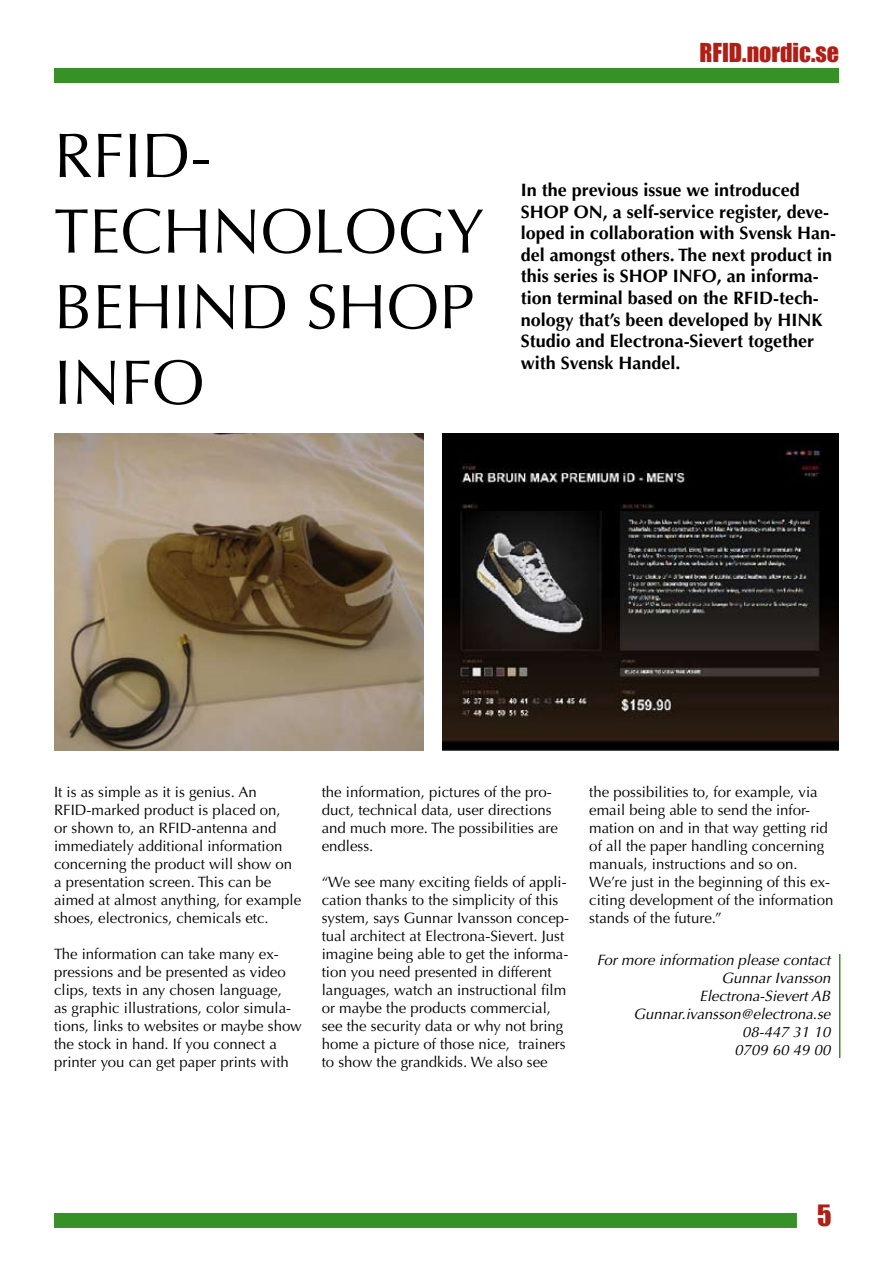
<style>
.page{position:relative;width:893px;height:1263px;background:#fff}
.page>*{position:absolute;margin:0;border:0;box-sizing:border-box;transform-origin:0 0}
.t1{font:63px/75.6px "Optima";color:#000}
.t2{font:24px "Impact";color:#af1f16}
.t3{font:700 18px/21.6px "Optima";color:#000}
.t4{font:15px/18px "Optima";color:#000}
.t5{font:italic 15px/18px "Optima";color:#000;text-align:right}
</style>
<div class="page">
<div style="left:54px;top:68px;width:785px;height:15px;background:#369127"></div>
<div style="left:54px;top:1213px;width:743px;height:15px;background:#369127"></div>
<img style="left:442px;top:433px;width:397px;height:317px">
<img style="left:54px;top:433px;width:369px;height:317px">
<hr style="left:839px;top:954px;width:1px;height:104px;background:#369127">
<h1 class="t1" style="left:54px;top:119px;width:432px">RFID&shy;technology behind SHO</h1>
<h1 class="t1" style="left:439px;top:270px;width:37px">P</h1>
<h1 class="t1" style="left:54px;top:345px;width:147px">INFO</h1>
<h2 class="t2" style="left:700px;top:37px;width:141px">RFID.nordic.se</h2>
<p class="t3" style="left:521px;top:179px;width:317px">In the previous issue we introduced SHOP ON, a self-service register, deve&shy;loped in collaboration with Svensk Han&shy;del amongst others. The next product in this series is SHOP INFO, an informa&shy;tion terminal based on the RFID-tech&shy;nology that’s been developed by HINK Studio and Electrona-Sievert together with Svensk Handel.</p>
<p class="t4" style="left:54px;top:783px;width:249px">It is as simple as it is genius. An<br>RFI D-marked product is placed on,<br>or shown to, an RFI D-antenna and immediately additional information concerning the product will show on a presentation screen. This can be aimed at almost anything, for example shoes, electronics, chemicals etc.</p>
<p class="t4" style="left:54px;top:945px;width:249px">The information can take many ex&shy;pressions and be presented as video clips, texts in any chosen language,<br>as graphic illustrations, color simula&shy;tions, links to websites or maybe show the stock in hand. If you connect a printer you can get paper prints with</p>
<p class="t4" style="left:322px;top:783px;width:238px">the information, pictures of the pro&shy;duct, technical data, user directions and much more. The possibilities are endless.</p>
<p class="t4" style="left:322px;top:873px;width:249px">“We see many exciting fields of appli&shy;cation thanks to the simplicity of this system, says Gunnar Ivansson concep&shy;tual architect at Electrona-Sievert. Just imagine being able to get the informa&shy;tion you need presented in different languages, watch an instructional film or maybe the products commercial, see the security data or why not bring home a picture of those nice, trainers to show the grandkids. We also see</p>
<p class="t4" style="left:589px;top:783px;width:246px">the possibilities to, for example, via email being able to send the infor&shy;mation on and in that way getting rid of all the paper handling concerning manuals, instructions and so on.<br>We’re just in the beginning of this ex&shy;citing development of the information stands of the future.”</p>
<p class="t5" style="left:597px;top:951px;width:235px">For more information please contact<br>Gunnar Ivansson<br>Electrona-Sievert AB<br>Gunnar.ivansson@electrona.se<br>08-447 31 10<br>0709 60 49 00</p>
</div>
